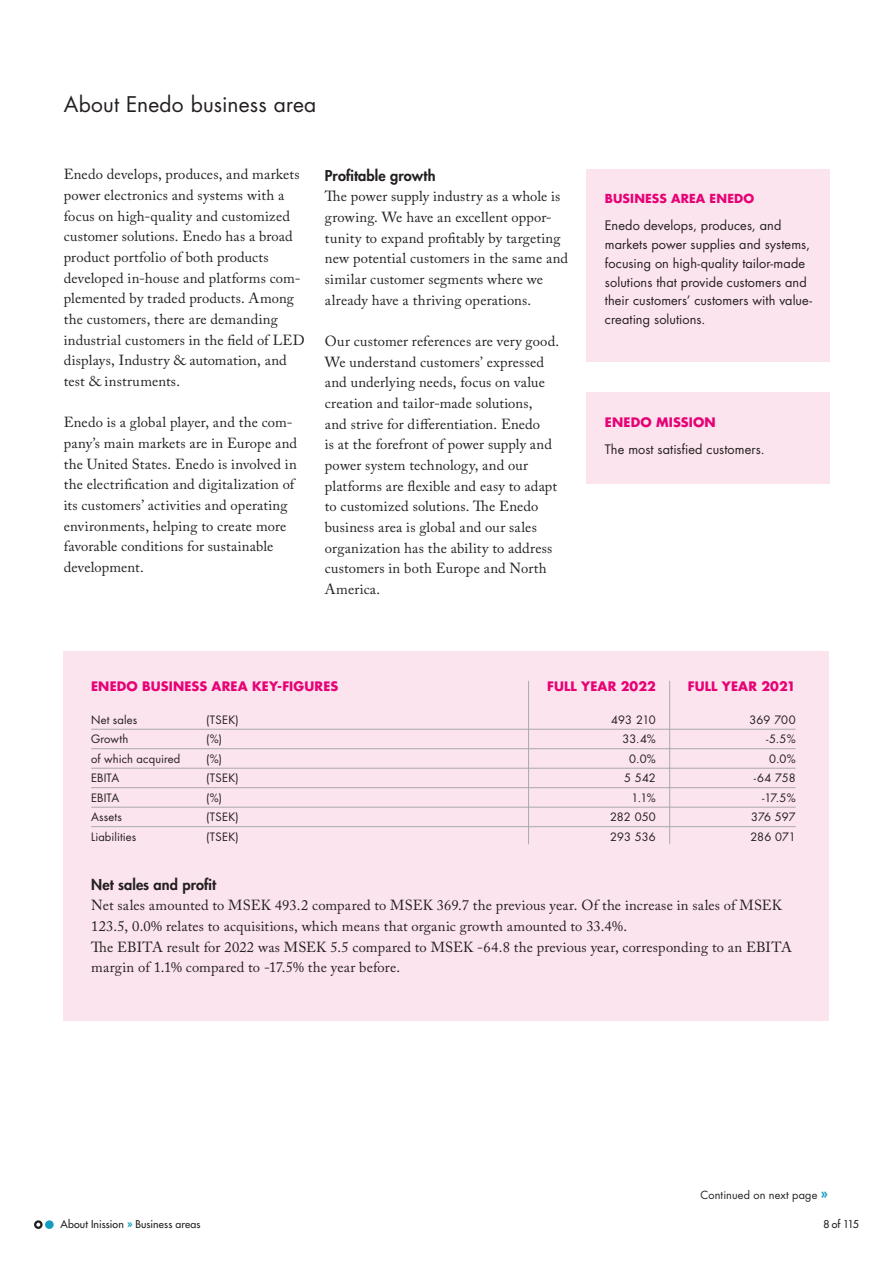
<style>
.page{position:relative;width:893px;height:1263px;background:#fff}
.page>*{position:absolute;margin:0;border:0;box-sizing:border-box;transform-origin:0 0}
.t1{font:21px "Futura Std";letter-spacing:.01em;color:#231f20}
.t2{font:14.55px/20.7px "Adobe Caslon Pro";letter-spacing:.01em;color:#231f20}
.t3{font:800 14.55px "Futura Std";letter-spacing:.005em;color:#231f20}
.t4{font:12.75px/18.8px "Futura Std";letter-spacing:.005em;color:#231f20}
.t5{font:700 12.75px "Futura Std";letter-spacing:.01em;color:#e60275}
.t6{font:700 12.15px "Futura Std";letter-spacing:.015em;color:#e60275}
.t7{font:11.25px/19.5px "Futura Std";letter-spacing:.01em;color:#231f20}
.t8{font:11.25px/19.5px "Futura Std";letter-spacing:-.01em;color:#231f20;text-align:right}
.t9{font:10.95px "Futura Std";letter-spacing:.015em;color:#231f20}
.t10{font:500 10.5px "Futura Std";letter-spacing:.01em;color:#231f20}
.s1{font-weight:800;font-size:13.5px;color:#149dc1}
.s2{font-weight:800;color:#149dc1}
</style>
<div class="page">
<div style="left:45px;top:1220px;width:9px;height:9px;background:#149dc1;border-radius:50%"></div>
<svg style="left:34px;top:1220px;width:9px;height:9px"></svg>
<div style="left:64px;top:651px;width:765px;height:369px;background:#fce4ee"></div>
<hr style="left:91px;top:729px;width:705px;height:1px;background:#a8a9ad">
<hr style="left:91px;top:748px;width:705px;height:1px;background:#a8a9ad">
<hr style="left:91px;top:768px;width:705px;height:1px;background:#a8a9ad">
<hr style="left:91px;top:787px;width:705px;height:1px;background:#a8a9ad">
<hr style="left:91px;top:807px;width:705px;height:1px;background:#a8a9ad">
<hr style="left:91px;top:826px;width:705px;height:1px;background:#a8a9ad">
<hr style="left:669px;top:681px;width:1px;height:163px;background:#a8a9ad">
<hr style="left:528px;top:681px;width:1px;height:163px;background:#a8a9ad">
<div style="left:586px;top:169px;width:243px;height:192px;background:#fce4ee"></div>
<div style="left:586px;top:392px;width:243px;height:92px;background:#fce4ee"></div>
<h1 class="t1" style="left:64px;top:90px;width:254px">About Enedo business area</h1>
<p class="t2" style="left:64px;top:164px;width:242px">Enedo develops, produces, and markets power electronics and systems with a focus on high-quality and customized customer solutions. Enedo has a broad product portfolio of both products developed in-house and platforms com&shy;plemented by traded products. Among the customers, there are demanding industrial customers in the field of LED displays, Industry &amp; automation, and test &amp; instruments.</p>
<p class="t2" style="left:64px;top:412px;width:235px">Enedo is a global player, and the com&shy;pany’s main markets are in Europe and the United States. Enedo is involved in the electrification and digitalization of its customers’ activities and operating environments, helping to create more favorable conditions for sustainable development.</p>
<p class="t3" style="left:325px;top:166px;width:112px">Profitable growth</p>
<p class="t2" style="left:325px;top:186px;width:245px">The power supply industry as a whole is growing. We have an excellent oppor&shy;tunity to expand profitably by targeting new potential customers in the same and similar customer segments where we already have a thriving operations.</p>
<p class="t2" style="left:325px;top:331px;width:236px">Our customer references are very good.<br>We understand customers’ expressed and underlying needs, focus on value creation and tailor-made solutions,<br>and strive for differentiation. Enedo<br>is at the forefront of power supply and power system technology, and our platforms are flexible and easy to adapt to customized solutions. The Enedo business area is global and our sales organization has the ability to address customers in both Europe and North America.</p>
<p class="t6" style="left:605px;top:191px;width:151px">BUSINESS AREA ENEDO</p>
<p class="t4" style="left:605px;top:216px;width:209px">Enedo develops, produces, and markets power supplies and systems, focusing on high-quality tailor-made solutions that provide customers and their customers’ customers with value&shy;creating solutions.</p>
<p class="t5" style="left:605px;top:413px;width:112px">ENEDO MISSION</p>
<p class="t4" style="left:605px;top:440px;width:161px">The most satisfied customers.</p>
<p class="t5" style="left:547px;top:678px;width:110px">FULL YEAR 2022</p>
<p class="t5" style="left:91px;top:678px;width:249px">ENEDO BUSINESS AREA KEY-FIGURES</p>
<p class="t7" style="left:91px;top:710px;width:91px">Net sales<br>Growth<br>of which acquired<br>EBITA<br>EBITA<br>Assets<br>Liabilities</p>
<p class="t7" style="left:206px;top:710px;width:34px">(TSEK) (%) (%) (TSEK) (%) (TSEK) (TSEK)</p>
<p class="t7" style="left:610px;top:710px;width:47px;text-align:right">493 210<br>33.4%<br>0.0%<br>5 542<br>1.1%<br>282 050<br>293 536</p>
<p class="t5" style="left:688px;top:678px;width:109px">FULL YEAR 2021</p>
<p class="t8" style="left:750px;top:710px;width:48px">369 700 -5.5%<br>0.0% -64 758 -17.5%<br>376 597<br>286 071</p>
<p class="t3" style="left:91px;top:875px;width:127px">Net sales and profit</p>
<p class="t2" style="left:91px;top:895px;width:702px">Net sales amounted to MSEK 493.2 compared to MSEK 369.7 the previous year. Of the increase in sales of MSEK 123.5, 0.0% relates to acquisitions, which means that organic growth amounted to 33.4%.<br>The EBITA result for 2022 was MSEK 5.5 compared to MSEK -64.8 the previous year, corresponding to an EBITA margin of 1.1% compared to -17.5% the year before.</p>
<p class="t9" style="left:701px;top:1187px;width:129px">Continued on next page <span class="s1">»</span></p>
<p class="t10" style="left:60px;top:1217px;width:142px">About Inission <span class="s2">»</span> Business areas</p>
<p class="t10" style="left:823px;top:1217px;width:37px">8 of 115</p>
</div>
